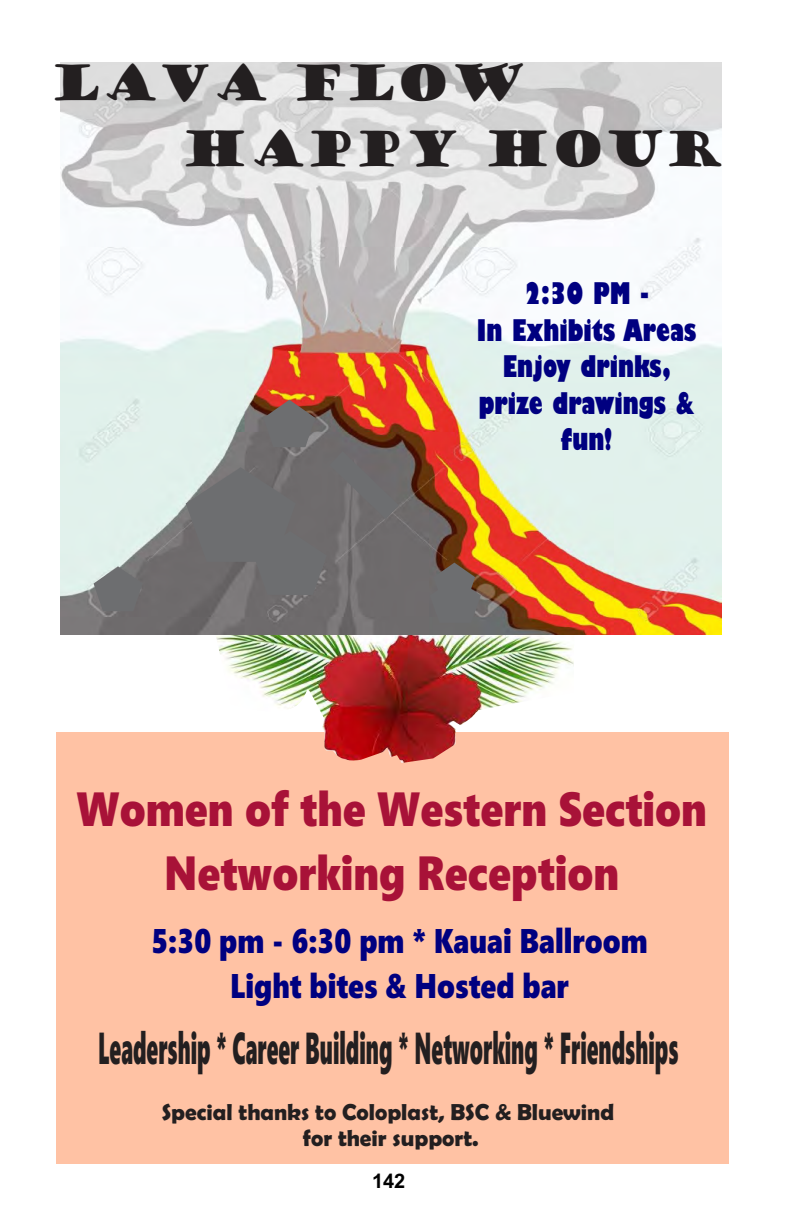
<style>
.page{position:relative;width:785px;height:1224px;background:#fff}
.page>*{position:absolute;margin:0;border:0;box-sizing:border-box;transform-origin:0 0}
.t1{font:48px/63.8px "Segoe UI Black";color:#a81238;text-align:center;scale:.86 1}
.t2{font:48px/65.6px "Goudy Stout";color:#231f20;scale:.92 1}
.t3{font:44.8px "Segoe UI Black";color:#231f20;scale:.47 1}
.t4{font:34.2px/45.6px "Segoe UI Black";color:#000080;text-align:center;scale:.83 1}
.t5{font:800 condensed 29.2px/36.4px "Gill Sans";color:#000080;text-align:center}
.t6{font:700 23.2px/26px "Berlin Sans FB Demi";color:#231f20;text-align:center}
.t7{font:700 20px "Arial";color:#000}
</style>
<div class="page">
<div style="left:57px;top:733px;width:672px;height:431px;background:#ffc2a4"></div>
<img style="left:212px;top:634px;width:362px;height:129px">
<img style="left:60px;top:63px;width:661px;height:571px">
<svg style="left:94px;top:566px;width:49px;height:45px"></svg>
<svg style="left:430px;top:563px;width:51px;height:60px"></svg>
<svg style="left:186px;top:400px;width:213px;height:195px"></svg>
<h1 class="t2" style="left:182px;top:51px;width:591px;text-indent:-132px">LAVA FLOW<br>HAPPY HOUR</h1>
<p class="t5" style="left:477px;top:278px;width:221px">2:30 PM -<br>In Exhibits Areas<br>Enjoy drinks, prize drawings &amp; fun!</p>
<h1 class="t1" style="left:76px;top:781px;width:734px">Women of the Western Section<br>Networking Reception</h1>
<h3 class="t4" style="left:151px;top:921px;width:599px">5:30 pm - 6:30 pm * Kauai Ballroom<br>Light bites &amp; Hosted bar</h3>
<h2 class="t3" style="left:98px;top:1032px;width:1236px">Leadership * Career Building * Networking * Friendships</h2>
<p class="t6" style="left:162px;top:1099px;width:454px">Special thanks to Coloplast, BSC &amp; Bluewind for their support.</p>
<p class="t7" style="left:372px;top:1174px;width:35px">142</p>
</div>
